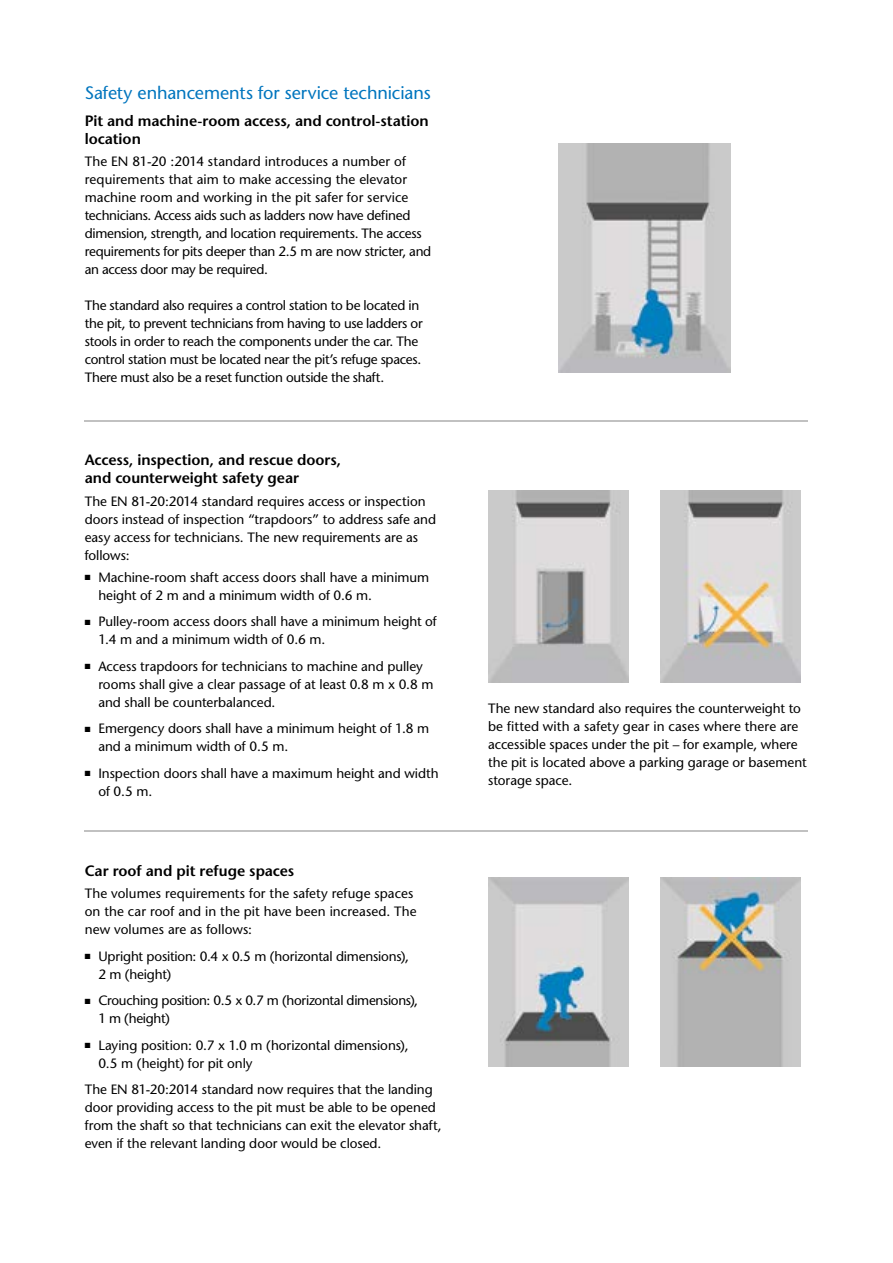
<style>
.page{position:relative;width:893px;height:1263px;background:#fff}
.page>*{position:absolute;margin:0;border:0;box-sizing:border-box;transform-origin:0 0}
.t1{font:18px "Stone Sans";letter-spacing:-.005em;color:#0075be}
.t2{font:600 15px/18px "Stone Sans";letter-spacing:-.005em;color:#000}
.t3{font:13.5px/18px "Stone Sans";letter-spacing:-.005em;color:#000}
.t4{font:13.5px/18px "Stone Sans";letter-spacing:-.025em;color:#000}
</style>
<div class="page">
<img style="left:488px;top:491px;width:140px;height:191px">
<img style="left:660px;top:491px;width:140px;height:191px">
<img style="left:558px;top:143px;width:173px;height:230px">
<img style="left:488px;top:878px;width:140px;height:189px">
<img style="left:660px;top:878px;width:140px;height:189px">
<hr style="left:85px;top:421px;width:723px;height:1px;background:#c1c1c1">
<hr style="left:85px;top:830px;width:723px;height:1px;background:#c1c1c1">
<h1 class="t1" style="left:85px;top:82px;width:347px">Safety enhancements for service technicians</h1>
<p class="t2" style="left:85px;top:111px;width:346px">Pit and machine-room access, and control-station location</p>
<p class="t3" style="left:85px;top:152px;width:348px">The EN 81-20 :2014 standard introduces a number of requirements that aim to make accessing the elevator machine room and working in the pit safer for service technicians. Access aids such as ladders now have defined dimension, strength, and location requirements. The access requirements for pits deeper than 2.5 m are now stricter, and an access door may be required.</p>
<p class="t3" style="left:85px;top:296px;width:339px">The standard also requires a control station to be located in the pit, to prevent technicians from having to use ladders or stools in order to reach the components under the car. The control station must be located near the pit’s refuge spaces.<br>There must also be a reset function outside the shaft.</p>
<p class="t2" style="left:85px;top:451px;width:258px">Access, inspection, and rescue doors, and counterweight safety gear</p>
<p class="t3" style="left:85px;top:492px;width:353px">The EN 81-20:2014 standard requires access or inspection doors instead of inspection “trapdoors” to address safe and easy access for technicians. The new requirements are as follows:</p>
<p class="t3" style="left:98px;top:568px;width:332px;text-indent:-14px">■ Machine-room shaft access doors shall have a minimum height of 2 m and a minimum width of 0.6 m.</p>
<p class="t3" style="left:98px;top:612px;width:340px;text-indent:-14px">■ Pulley-room access doors shall have a minimum height of<br>1.4 m and a minimum width of 0.6 m.</p>
<p class="t3" style="left:98px;top:657px;width:337px;text-indent:-14px">■ Access trapdoors for technicians to machine and pulley rooms shall give a clear passage of at least 0.8 m x 0.8 m and shall be counterbalanced.</p>
<p class="t3" style="left:98px;top:719px;width:332px;text-indent:-14px">■ Emergency doors shall have a minimum height of 1.8 m and a minimum width of 0.5 m.</p>
<p class="t3" style="left:98px;top:764px;width:342px;text-indent:-14px">■ Inspection doors shall have a maximum height and width of 0.5 m.</p>
<p class="t2" style="left:85px;top:861px;width:211px">Car roof and pit refuge spaces</p>
<p class="t3" style="left:85px;top:884px;width:334px">The volumes requirements for the safety refuge spaces on the car roof and in the pit have been increased. The new volumes are as follows:</p>
<p class="t3" style="left:98px;top:947px;width:312px;text-indent:-14px">■ Upright position: 0.4 x 0.5 m (horizontal dimensions),<br>2 m (height)</p>
<p class="t4" style="left:98px;top:991px;width:321px;text-indent:-14px">■ Crouching position: 0.5 x 0.7 m (horizontal dimensions),<br>1 m (height)</p>
<p class="t3" style="left:98px;top:1036px;width:312px;text-indent:-14px">■ Laying position: 0.7 x 1.0 m (horizontal dimensions),<br>0.5 m (height) for pit only</p>
<p class="t3" style="left:85px;top:1080px;width:358px">The EN 81-20:2014 standard now requires that the landing door providing access to the pit must be able to be opened from the shaft so that technicians can exit the elevator shaft, even if the relevant landing door would be closed.</p>
<p class="t3" style="left:488px;top:699px;width:320px">The new standard also requires the counterweight to be fitted with a safety gear in cases where there are accessible spaces under the pit – for example, where the pit is located above a parking garage or basement storage space.</p>
</div>
